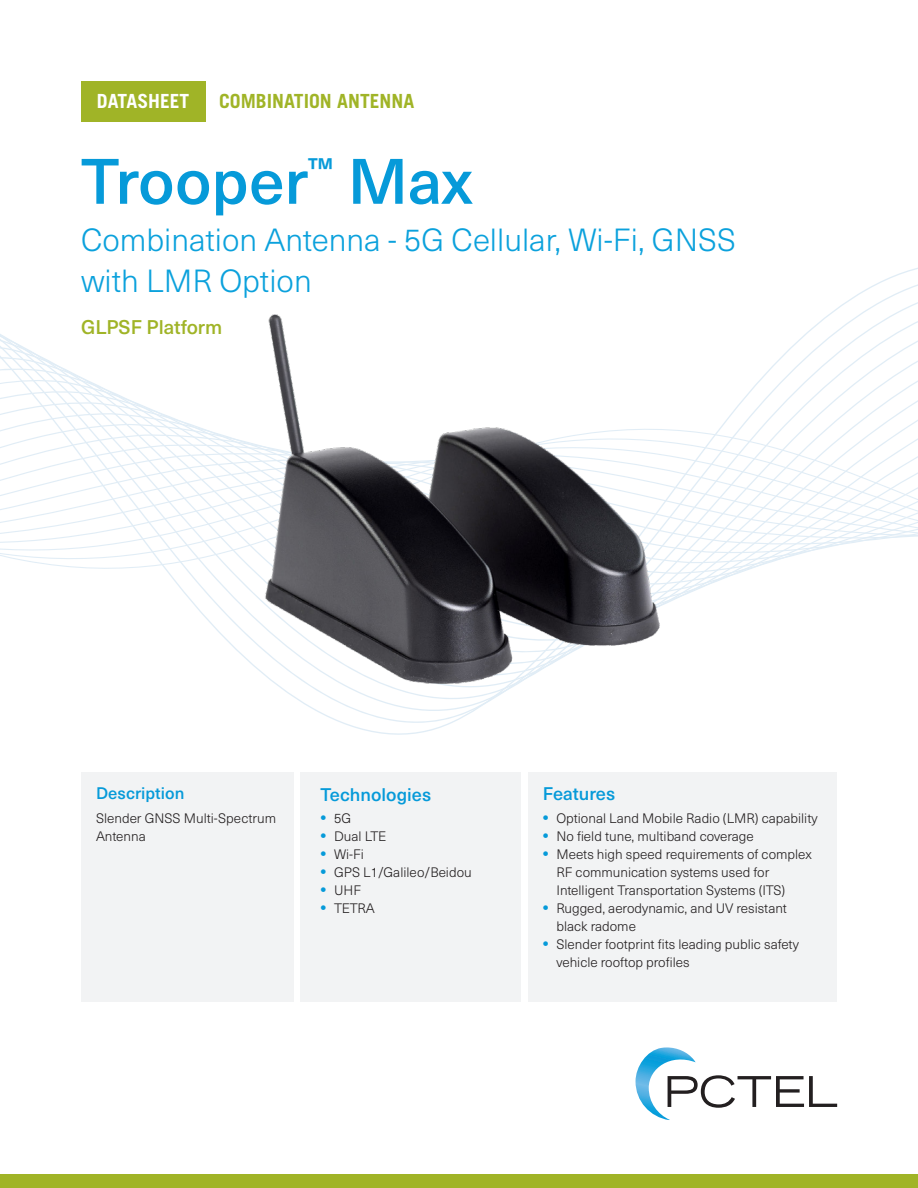
<style>
.page{position:relative;width:918px;height:1188px;background:#fff}
.page>*{position:absolute;margin:0;border:0;box-sizing:border-box;transform-origin:0 0}
.t1{font:500 63px "Neue Haas Unica W1 G";color:#069ad9}
.t2{font:300 31.5px/40.5px "Neue Haas Unica W1 G";color:#0ba1dc}
.product_number_-_cov{font:700 19.5px "Trade Gothic LT Std";color:#a0b427}
.t3{font:500 19.5px "Neue Haas Unica W1 G";color:#a0b427}
.DOCUMENT_HEADER{font:700 19.5px "Trade Gothic LT Std";color:#fff}
.Bullet_list{font:500 18px "Neue Haas Unica W1 G";color:#069ad9}
.Bullet_list-2{font:500 16.5px "Neue Haas Unica W1 G";color:#069ad9}
.BODY_BULLETS{font:300 13.5px/18px "Neue Haas Unica W1 G";color:#231f20}
.s1{font-weight:800;font-size:15px;color:#069ad9}
</style>
<div class="page">
<svg style="left:0;top:334px;width:54px;height:232px"></svg>
<div style="left:81px;top:772px;width:213px;height:230px;background:#f2f3f4"></div>
<div style="left:528px;top:772px;width:309px;height:230px;background:#f2f3f4"></div>
<div style="left:301px;top:772px;width:220px;height:230px;background:#f2f3f4"></div>
<div style="left:0;top:1174px;width:918px;height:14px;background:#a0b427"></div>
<img style="left:54px;top:268px;width:864px;height:535px">
<svg style="left:635px;top:1047px;width:202px;height:73px"></svg>
<div style="left:81px;top:81px;width:124px;height:41px;background:#a0b427"></div>
<p class="DOCUMENT_HEADER" style="left:97px;top:89px;width:94px">DATASHEET</p>
<p class="product_number_-_cov" style="left:219px;top:89px;width:197px">COMBINATION ANTENNA</p>
<p class="t1" style="left:81px;top:134px;width:393px">Trooper<sup>™</sup> Max</p>
<p class="t2" style="left:81px;top:218px;width:656px">Combination Antenna - 5G Cellular, Wi-Fi, GNSS with LMR Option</p>
<p class="t3" style="left:81px;top:312px;width:143px">GLPSF Platform</p>
<p class="Bullet_list-2" style="left:96px;top:781px;width:90px">Description</p>
<p class="Bullet_list" style="left:321px;top:781px;width:112px">Technologies</p>
<p class="BODY_BULLETS" style="left:321px;top:808px;width:32px"><span class="s1">•</span> 5G</p>
<p class="BODY_BULLETS" style="left:321px;top:826px;width:67px"><span class="s1">•</span> Dual LTE</p>
<p class="BODY_BULLETS" style="left:321px;top:844px;width:45px"><span class="s1">•</span> Wi-Fi</p>
<p class="BODY_BULLETS" style="left:321px;top:862px;width:153px"><span class="s1">•</span> GPS L1/Galileo/Beidou</p>
<p class="BODY_BULLETS" style="left:321px;top:880px;width:42px"><span class="s1">•</span> UHF</p>
<p class="BODY_BULLETS" style="left:321px;top:898px;width:56px"><span class="s1">•</span> TETRA</p>
<p class="BODY_BULLETS" style="left:96px;top:808px;width:182px">Slender GNSS Multi-Spectrum<br>Antenna</p>
<p class="Bullet_list" style="left:543px;top:780px;width:74px">Features</p>
<p class="BODY_BULLETS" style="left:543px;top:808px;width:276px"><span class="s1">•</span> Optional Land Mobile Radio (LMR) capability</p>
<p class="BODY_BULLETS" style="left:543px;top:826px;width:212px"><span class="s1">•</span> No field tune, multiband coverage</p>
<p class="BODY_BULLETS" style="left:556px;top:844px;width:257px;text-indent:-14px"><span class="s1">•</span> Meets high speed requirements of complex<br>RF communication systems used for<br>Intelligent Transportation Systems (ITS)</p>
<p class="BODY_BULLETS" style="left:556px;top:898px;width:232px;text-indent:-14px"><span class="s1">•</span> Rugged, aerodynamic, and UV resistant black radome</p>
<p class="BODY_BULLETS" style="left:556px;top:934px;width:244px;text-indent:-14px"><span class="s1">•</span> Slender footprint fits leading public safety vehicle rooftop profiles</p>
</div>
